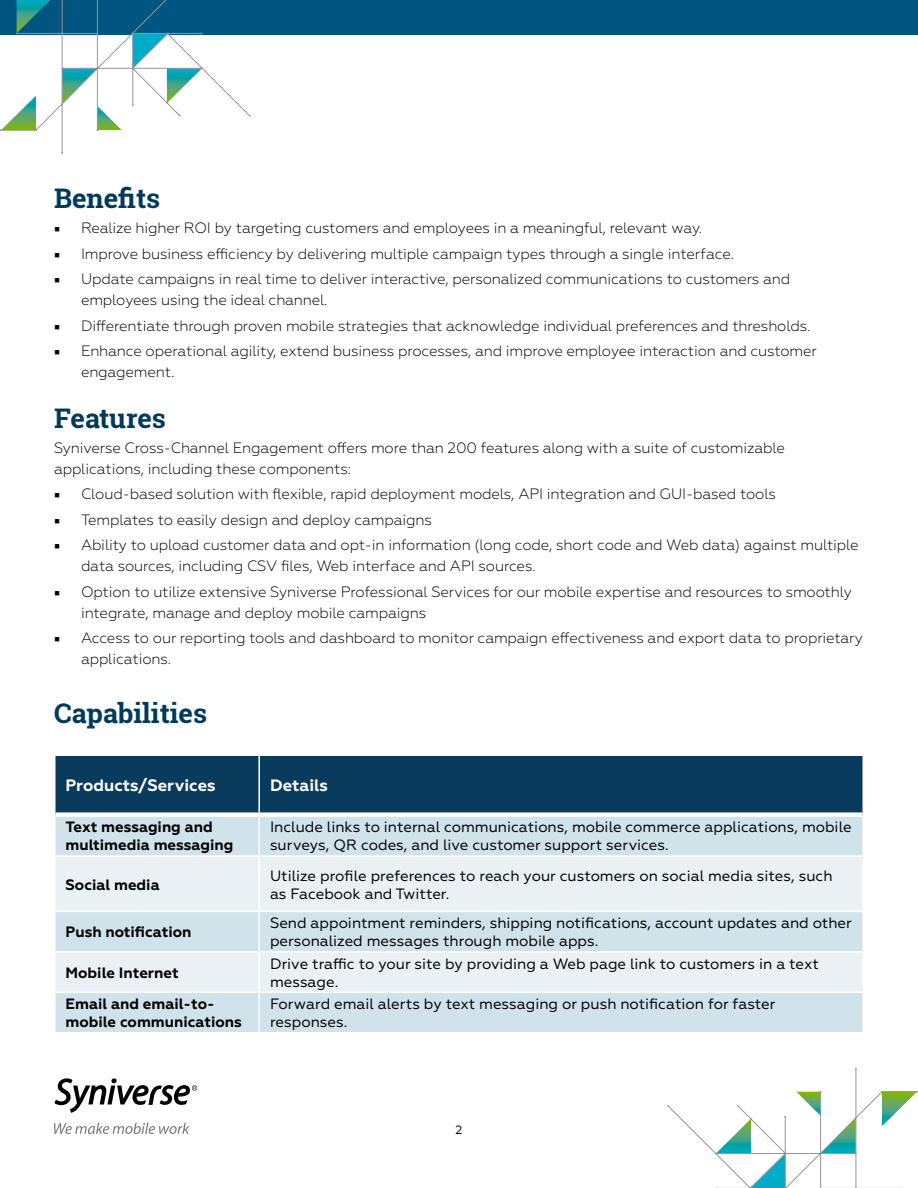
<style>
.page{position:relative;width:918px;height:1188px;background:#fff}
.page>*{position:absolute;margin:0;border:0;box-sizing:border-box;transform-origin:0 0}
.t1{font:700 27px "Roboto Slab";color:#003a5c}
.t2{font:700 16.5px "Geometria";color:#fff}
.t3{font:300 15px/21px "Geometria";letter-spacing:-.01em;color:#000}
.t4{font:15px/18px "Geometria";color:#000}
.t5{font:700 15px/18px "Geometria";color:#000}
.t6{font:12px "Geometria";color:#000}
.s1{font-family:"Minion Pro";font-weight:400}
</style>
<div class="page">
<svg style="left:54px;top:1078px;width:143px;height:35px"></svg>
<svg style="left:54px;top:1123px;width:136px;height:11px"></svg>
<div style="left:0;top:0;width:917px;height:35px;background:#005581"></div>
<svg style="left:0;top:0;width:251px;height:154px"></svg>
<svg style="left:667px;top:1068px;width:251px;height:120px"></svg>
<div style="left:56px;top:756px;width:806px;height:56px;background:#093b5d"></div>
<div style="left:56px;top:817px;width:806px;height:215px;background:#d0e3ea"></div>
<svg style="left:56px;top:857px;width:806px;height:135px;fill:#e9f1f5"></svg>
<hr style="left:54px;top:855px;width:205px;height:2px;background:#fff">
<hr style="left:259px;top:855px;width:605px;height:2px;background:#fff">
<hr style="left:54px;top:911px;width:205px;height:1px;background:#fff">
<hr style="left:259px;top:911px;width:605px;height:1px;background:#fff">
<hr style="left:54px;top:951px;width:205px;height:2px;background:#fff">
<hr style="left:259px;top:951px;width:605px;height:2px;background:#fff">
<hr style="left:258px;top:817px;width:2px;height:38px;background:#fff">
<hr style="left:258px;top:857px;width:2px;height:54px;background:#fff">
<hr style="left:258px;top:912px;width:2px;height:39px;background:#fff">
<hr style="left:258px;top:953px;width:2px;height:39px;background:#fff">
<hr style="left:258px;top:756px;width:2px;height:56px;background:#fff">
<hr style="left:54px;top:992px;width:205px;height:1px;background:#fff">
<hr style="left:259px;top:992px;width:605px;height:1px;background:#fff">
<hr style="left:258px;top:993px;width:2px;height:39px;background:#fff">
<h1 class="t1" style="left:54px;top:180px;width:108px">Benefits</h1>
<p class="t3" style="left:54px;top:217px;width:650px"><span class="s1">■</span> Realize higher ROI by targeting customers and employees in a meaningful, relevant way.</p>
<p class="t3" style="left:54px;top:243px;width:682px"><span class="s1">■</span> Improve business efficiency by delivering multiple campaign types through a single interface.</p>
<p class="t3" style="left:81px;top:268px;width:711px;text-indent:-27px"><span class="s1">■</span> Update campaigns in real time to deliver interactive, personalized communications to customers and employees using the ideal channel.</p>
<p class="t3" style="left:54px;top:315px;width:758px"><span class="s1">■</span> Differentiate through proven mobile strategies that acknowledge individual preferences and thresholds.</p>
<p class="t3" style="left:81px;top:340px;width:737px;text-indent:-27px"><span class="s1">■</span> Enhance operational agility, extend business processes, and improve employee interaction and customer engagement.</p>
<h1 class="t1" style="left:54px;top:400px;width:114px">Features</h1>
<p class="t3" style="left:54px;top:437px;width:732px">Syniverse Cross-Channel Engagement offers more than 200 features along with a suite of customizable applications, including these components:</p>
<p class="t3" style="left:54px;top:483px;width:723px"><span class="s1">■</span> Cloud-based solution with flexible, rapid deployment models, API integration and GUI-based tools</p>
<p class="t3" style="left:54px;top:509px;width:379px"><span class="s1">■</span> Templates to easily design and deploy campaigns</p>
<p class="t3" style="left:81px;top:534px;width:779px;text-indent:-27px"><span class="s1">■</span> Ability to upload customer data and opt-in information (long code, short code and Web data) against multiple data sources, including CSV files, Web interface and API sources.</p>
<p class="t3" style="left:81px;top:581px;width:772px;text-indent:-27px"><span class="s1">■</span> Option to utilize extensive Syniverse Professional Services for our mobile expertise and resources to smoothly integrate, manage and deploy mobile campaigns</p>
<p class="t3" style="left:81px;top:627px;width:784px;text-indent:-27px"><span class="s1">■</span> Access to our reporting tools and dashboard to monitor campaign effectiveness and export data to proprietary applications.</p>
<h1 class="t1" style="left:54px;top:694px;width:155px">Capabilities</h1>
<p class="t2" style="left:66px;top:776px;width:152px">Products/Services</p>
<p class="t2" style="left:270px;top:776px;width:59px">Details</p>
<p class="t5" style="left:66px;top:818px;width:169px">Text messaging and multimedia messaging</p>
<p class="t4" style="left:270px;top:818px;width:583px">Include links to internal communications, mobile commerce applications, mobile surveys, QR codes, and live customer support services.</p>
<p class="t5" style="left:66px;top:876px;width:96px">Social media</p>
<p class="t4" style="left:270px;top:866px;width:564px">Utilize profile preferences to reach your customers on social media sites, such as Facebook and Twitter.</p>
<p class="t5" style="left:66px;top:923px;width:127px">Push notification</p>
<p class="t4" style="left:270px;top:914px;width:583px">Send appointment reminders, shipping notifications, account updates and other personalized messages through mobile apps.</p>
<p class="t5" style="left:66px;top:964px;width:115px">Mobile Internet</p>
<p class="t4" style="left:270px;top:955px;width:550px">Drive traffic to your site by providing a Web page link to customers in a text message.</p>
<p class="t5" style="left:66px;top:995px;width:178px">Email and email-to&shy;mobile communications</p>
<p class="t4" style="left:270px;top:995px;width:507px">Forward email alerts by text messaging or push notification for faster responses.</p>
<p class="t6" style="left:456px;top:1122px;width:8px">2</p>
</div>
